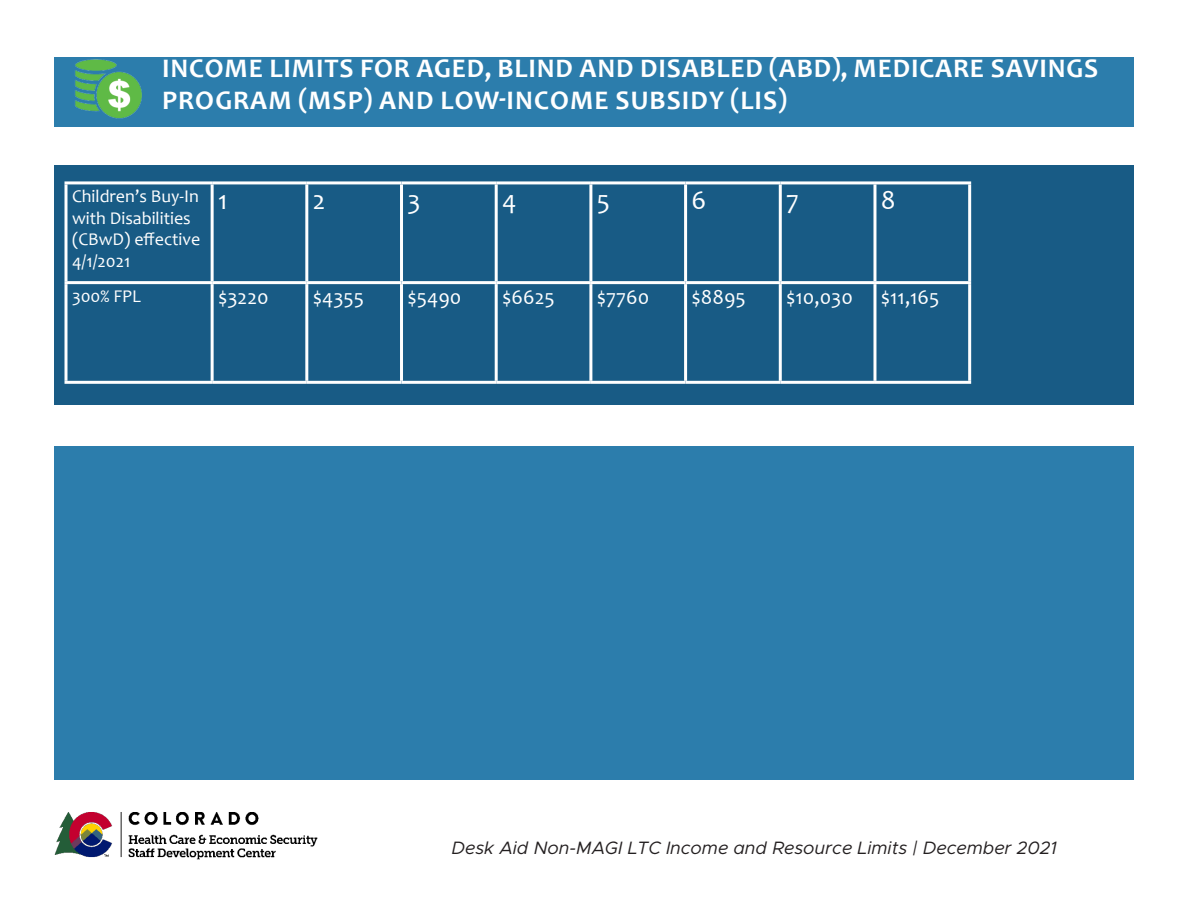
<style>
.page{position:relative;width:1188px;height:918px;background:#fff}
.page>*{position:absolute;margin:0;border:0;box-sizing:border-box;transform-origin:0 0}
.t1{font:700 27px/32.4px "Candara";letter-spacing:.03em;color:#fff}
.t2{font:27px "Candara";color:#fff}
.t3{font:21px "Candara";color:#fff}
.t4{font:18px/21.6px "Candara";color:#fff}
.t5{font:italic 18px "Metropolis";color:#231f20}
</style>
<div class="page">
<img style="left:54px;top:812px;width:264px;height:47px">
<div style="left:54px;top:165px;width:1080px;height:240px;background:#185b85"></div>
<hr style="left:64px;top:181px;width:148px;height:3px;background:#fff">
<svg style="left:64px;top:184px;width:4px;height:97px"></svg>
<hr style="left:212px;top:181px;width:95px;height:3px;background:#fff">
<hr style="left:211px;top:184px;width:3px;height:97px;background:#fff">
<hr style="left:307px;top:181px;width:95px;height:3px;background:#fff">
<hr style="left:305px;top:184px;width:3px;height:97px;background:#fff">
<hr style="left:402px;top:181px;width:94px;height:3px;background:#fff">
<hr style="left:400px;top:184px;width:3px;height:97px;background:#fff">
<hr style="left:496px;top:181px;width:95px;height:3px;background:#fff">
<hr style="left:495px;top:184px;width:3px;height:97px;background:#fff">
<hr style="left:591px;top:181px;width:95px;height:3px;background:#fff">
<hr style="left:589px;top:184px;width:3px;height:97px;background:#fff">
<hr style="left:686px;top:181px;width:94px;height:3px;background:#fff">
<hr style="left:684px;top:184px;width:3px;height:97px;background:#fff">
<hr style="left:780px;top:181px;width:95px;height:3px;background:#fff">
<hr style="left:779px;top:184px;width:3px;height:97px;background:#fff">
<hr style="left:875px;top:181px;width:96px;height:3px;background:#fff">
<hr style="left:873px;top:184px;width:3px;height:97px;background:#fff">
<hr style="left:968px;top:184px;width:3px;height:97px;background:#fff">
<hr style="left:64px;top:281px;width:148px;height:3px;background:#fff">
<svg style="left:64px;top:284px;width:4px;height:97px"></svg>
<hr style="left:212px;top:281px;width:95px;height:3px;background:#fff">
<hr style="left:211px;top:284px;width:3px;height:97px;background:#fff">
<hr style="left:307px;top:281px;width:95px;height:3px;background:#fff">
<hr style="left:305px;top:284px;width:3px;height:97px;background:#fff">
<hr style="left:402px;top:281px;width:94px;height:3px;background:#fff">
<hr style="left:400px;top:284px;width:3px;height:97px;background:#fff">
<hr style="left:496px;top:281px;width:95px;height:3px;background:#fff">
<hr style="left:495px;top:284px;width:3px;height:97px;background:#fff">
<hr style="left:591px;top:281px;width:95px;height:3px;background:#fff">
<hr style="left:589px;top:284px;width:3px;height:97px;background:#fff">
<hr style="left:686px;top:281px;width:94px;height:3px;background:#fff">
<hr style="left:684px;top:284px;width:3px;height:97px;background:#fff">
<hr style="left:780px;top:281px;width:95px;height:3px;background:#fff">
<hr style="left:779px;top:284px;width:3px;height:97px;background:#fff">
<hr style="left:875px;top:281px;width:96px;height:3px;background:#fff">
<hr style="left:873px;top:284px;width:3px;height:97px;background:#fff">
<hr style="left:968px;top:284px;width:3px;height:97px;background:#fff">
<hr style="left:64px;top:381px;width:148px;height:3px;background:#fff">
<hr style="left:212px;top:381px;width:95px;height:3px;background:#fff">
<hr style="left:307px;top:381px;width:95px;height:3px;background:#fff">
<hr style="left:402px;top:381px;width:94px;height:3px;background:#fff">
<hr style="left:496px;top:381px;width:95px;height:3px;background:#fff">
<hr style="left:591px;top:381px;width:95px;height:3px;background:#fff">
<hr style="left:686px;top:381px;width:94px;height:3px;background:#fff">
<hr style="left:780px;top:381px;width:95px;height:3px;background:#fff">
<hr style="left:875px;top:381px;width:96px;height:3px;background:#fff">
<div style="left:54px;top:57px;width:1080px;height:69px;background:#2c7dac"></div>
<img style="left:75px;top:59px;width:67px;height:60px">
<div style="left:55px;top:447px;width:1079px;height:333px;background:#2c7dac"></div>
<p class="t1" style="left:162px;top:51px;width:938px">INCOME LIMITS FOR AGED, BLIND AND DISABLED (ABD), MEDICARE SAVINGS<br>PROGRAM (MSP) AND LOW-INCOME SUBSIDY (LIS)</p>
<p class="t4" style="left:72px;top:185px;width:130px">Children’s Buy-In with Disabilities (CBwD) effective<br>4/1/2021</p>
<p class="t2" style="left:218px;top:183px;width:11px">1</p>
<p class="t2" style="left:313px;top:183px;width:14px">2</p>
<p class="t2" style="left:408px;top:183px;width:15px">3</p>
<p class="t2" style="left:502px;top:183px;width:16px">4</p>
<p class="t2" style="left:597px;top:183px;width:15px">5</p>
<p class="t2" style="left:692px;top:183px;width:16px">6</p>
<p class="t2" style="left:786px;top:183px;width:14px">7</p>
<p class="t2" style="left:881px;top:183px;width:16px">8</p>
<p class="t4" style="left:72px;top:285px;width:71px">300% FPL</p>
<p class="t3" style="left:218px;top:284px;width:52px">$3220</p>
<p class="t3" style="left:313px;top:284px;width:53px">$4355</p>
<p class="t3" style="left:408px;top:284px;width:55px">$5490</p>
<p class="t3" style="left:502px;top:284px;width:54px">$6625</p>
<p class="t3" style="left:597px;top:284px;width:54px">$7760</p>
<p class="t3" style="left:692px;top:284px;width:56px">$8895</p>
<p class="t3" style="left:786px;top:284px;width:68px">$10,030</p>
<p class="t3" style="left:881px;top:284px;width:60px">$11,165</p>
<p class="t5" style="left:451px;top:837px;width:607px">Desk Aid Non-MAGI LTC Income and Resource Limits | December 2021</p>
</div>
